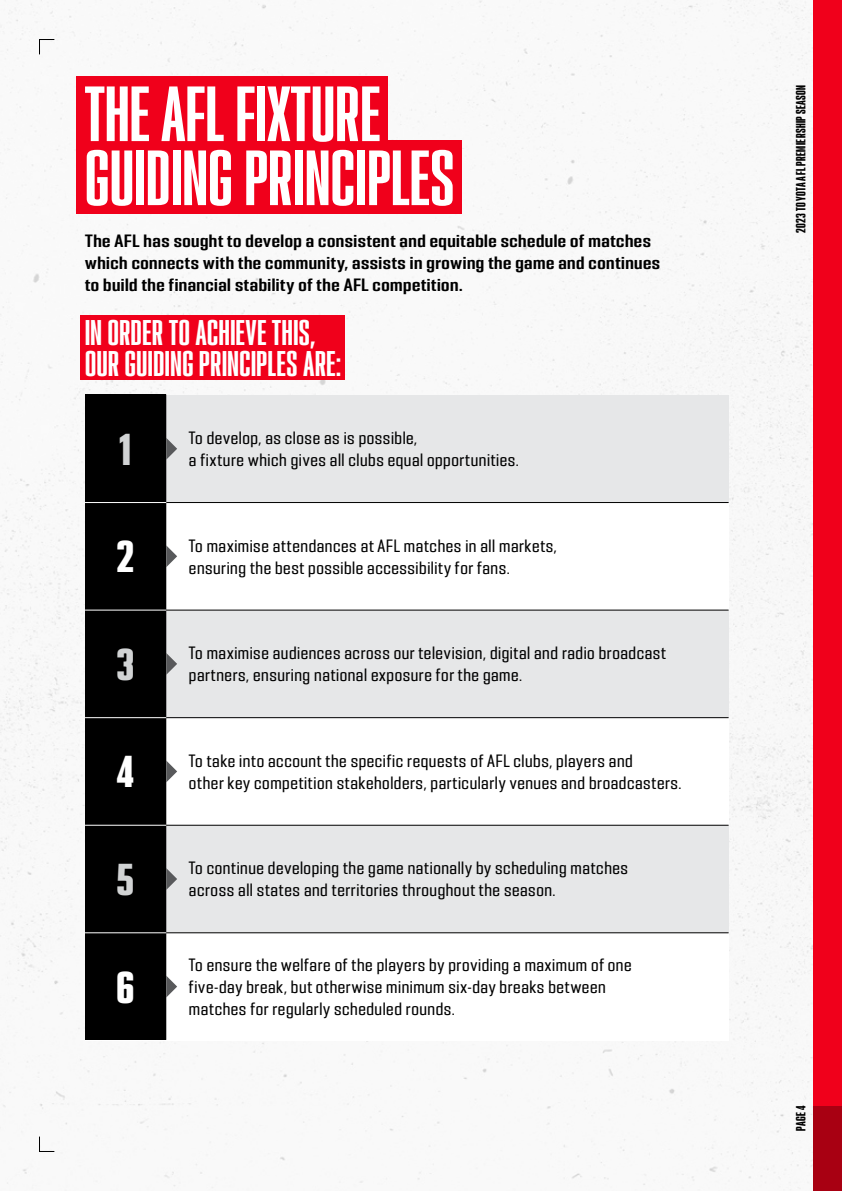
<style>
.page{position:relative;width:842px;height:1191px;background:#fff}
.page>*{position:absolute;margin:0;border:0;box-sizing:border-box;transform-origin:0 0}
.Main_Title{font:70px "PODIUM Sharp 2.9";letter-spacing:.01em;color:#fff}
.t1{font:40px "PODIUM Sharp 2.11";color:#d1d3d4}
.t2{font:40px "PODIUM Sharp 2.11";color:#fff}
.Sub-Title__RED{font:32px/30px "PODIUM Sharp 2.9";letter-spacing:.015em;color:#fff}
.t3{font:16px/22px "PODIUM Sharp 4.7";letter-spacing:.03em;color:#000}
.t4{font:16px/22px "PODIUM Sharp 4.9";letter-spacing:.03em;color:#000}
.t5{font:12px "PODIUM Sharp 2.10";letter-spacing:.035em;color:#000}
</style>
<div class="page">
<img style="left:0;top:0;width:814px;height:1191px">
<div style="left:814px;top:0;width:28px;height:1191px;background:#f0001b"></div>
<div style="left:814px;top:1106px;width:28px;height:85px;background:#a80012"></div>
<div style="left:77px;top:77px;width:311px;height:73px;background:#f0001b"></div>
<div style="left:77px;top:141px;width:385px;height:73px;background:#f0001b"></div>
<div style="left:85px;top:395px;width:644px;height:645px;background:#fff"></div>
<div style="left:85px;top:610px;width:644px;height:107px;background:#e6e7e8"></div>
<div style="left:85px;top:825px;width:644px;height:107px;background:#e6e7e8"></div>
<div style="left:85px;top:395px;width:644px;height:107px;background:#e6e7e8"></div>
<div style="left:85px;top:394px;width:80px;height:646px;background:#000"></div>
<hr style="left:165px;top:394px;width:1px;height:645px;background:#000">
<svg style="left:166px;top:438px;width:11px;height:21px"></svg>
<svg style="left:166px;top:545px;width:11px;height:22px"></svg>
<svg style="left:166px;top:653px;width:11px;height:22px"></svg>
<svg style="left:166px;top:760px;width:11px;height:22px"></svg>
<svg style="left:166px;top:868px;width:11px;height:22px"></svg>
<svg style="left:166px;top:975px;width:11px;height:22px"></svg>
<hr style="left:85px;top:502px;width:644px;height:1px;background:#000">
<hr style="left:85px;top:609px;width:644px;height:1px;background:#000">
<hr style="left:85px;top:717px;width:644px;height:1px;background:#000">
<hr style="left:85px;top:824px;width:644px;height:1px;background:#000">
<hr style="left:85px;top:932px;width:644px;height:1px;background:#000">
<div style="left:81px;top:316px;width:264px;height:64px;background:#f0001b"></div>
<svg style="left:38px;top:39px;width:17px;height:16px"></svg>
<svg style="left:38px;top:1135px;width:17px;height:17px"></svg>
<hr style="left:85px;top:502px;width:81px;height:1px;background:#fff">
<hr style="left:85px;top:609px;width:81px;height:1px;background:#fff">
<hr style="left:85px;top:717px;width:81px;height:1px;background:#fff">
<hr style="left:85px;top:824px;width:81px;height:1px;background:#fff">
<hr style="left:85px;top:932px;width:81px;height:1px;background:#fff">
<p class="Main_Title" style="left:85px;top:69px;width:297px">THE AFL FIXTURE</p>
<p class="Main_Title" style="left:85px;top:133px;width:371px">GUIDING PRINCIPLES</p>
<p class="t4" style="left:85px;top:229px;width:577px">The AFL has sought to develop a consistent and equitable schedule of matches which connects with the community, assists in growing the game and continues to build the financial stability of the AFL competition.</p>
<p class="Sub-Title__RED" style="left:85px;top:318px;width:258px">IN ORDER TO ACHIEVE THIS,<br>OUR GUIDING PRINCIPLES ARE:</p>
<p class="t1" style="left:119px;top:423px;width:14px">1</p>
<p class="t3" style="left:189px;top:427px;width:332px">To develop, as close as is possible,<br>a fixture which gives all clubs equal opportunities.</p>
<p class="t2" style="left:117px;top:531px;width:19px">2</p>
<p class="t3" style="left:189px;top:534px;width:369px">To maximise attendances at AFL matches in all markets, ensuring the best possible accessibility for fans.</p>
<p class="t1" style="left:117px;top:638px;width:19px">3</p>
<p class="t3" style="left:189px;top:642px;width:478px">To maximise audiences across our television, digital and radio broadcast partners, ensuring national exposure for the game.</p>
<p class="t2" style="left:117px;top:746px;width:18px">4</p>
<p class="t3" style="left:189px;top:749px;width:494px">To take into account the specific requests of AFL clubs, players and<br>other key competition stakeholders, particularly venues and broadcasters.</p>
<p class="t1" style="left:117px;top:853px;width:18px">5</p>
<p class="t3" style="left:189px;top:857px;width:441px">To continue developing the game nationally by scheduling matches across all states and territories throughout the season.</p>
<p class="t2" style="left:117px;top:961px;width:19px">6</p>
<p class="t3" style="left:189px;top:953px;width:444px">To ensure the welfare of the players by providing a maximum of one five-day break, but otherwise minimum six-day breaks between matches for regularly scheduled rounds.</p>
<p class="t5" style="left:793px;top:233px;width:149px;rotate:-90deg">2023 TOYOTA AFL PREMIERSHIP SEASON</p>
<p class="t5" style="left:793px;top:1131px;width:27px;rotate:-90deg">PAGE 4</p>
</div>
